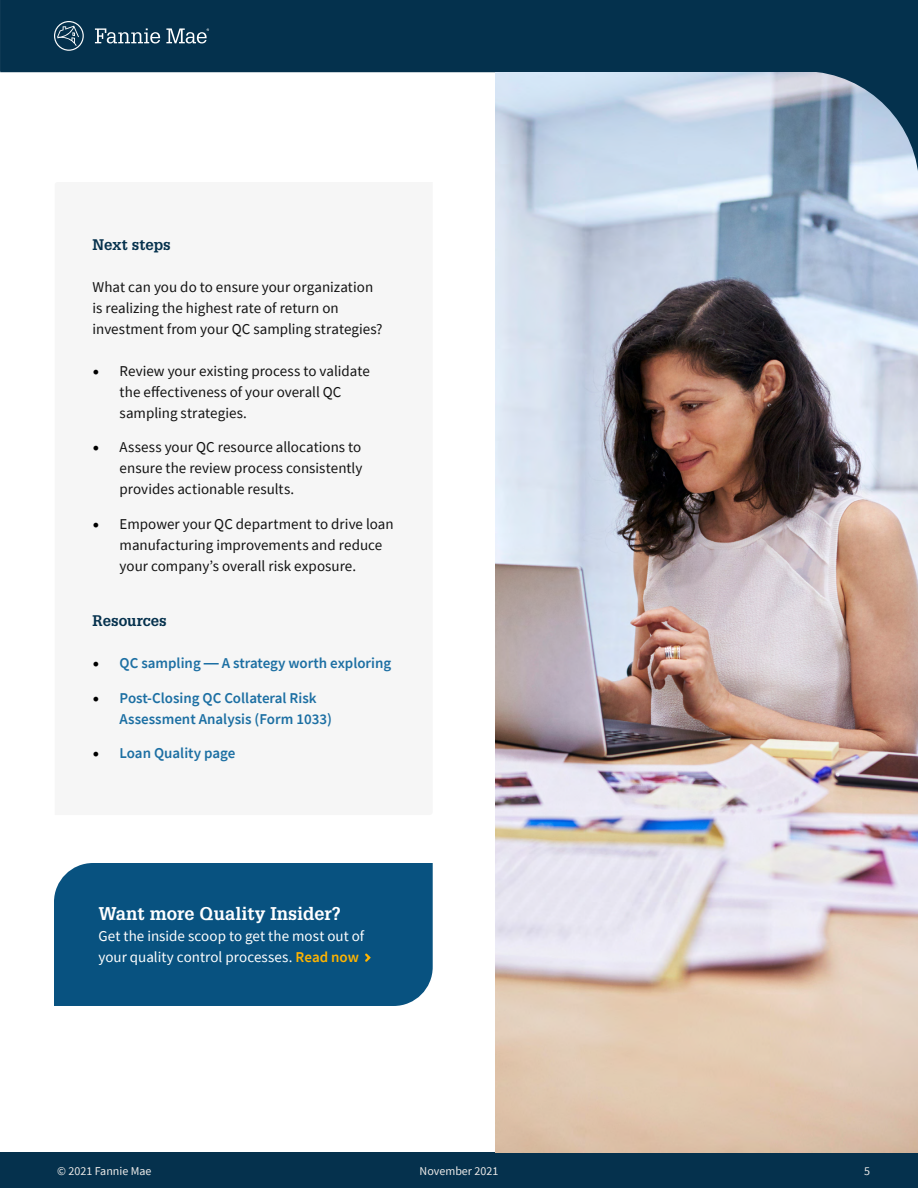
<style>
.page{position:relative;width:918px;height:1188px;background:#fff}
.page>*{position:absolute;margin:0;border:0;box-sizing:border-box;transform-origin:0 0}
.t1{font:700 18px "Glypha LT Pro";color:#fff}
.t2{font:15px/21px "Source Sans Pro";color:#121212}
.t3{font:600 15px/21px "Source Sans Pro";color:#1c6fa3}
.t4{font:15px/21px "Source Sans Pro";letter-spacing:.005em;color:#fff}
.t5{font:700 15px "Glypha LT Pro";letter-spacing:.005em;color:#05314d}
.t6{font:12px "Source Sans Pro";color:#edebe9}
.s1{font-family:"Minion Pro";font-size:18px;color:#000}
.s2{font-family:"Minion Pro";font-weight:400;font-size:18px;color:#000}
.s3{font-family:"Glypha LT Pro";font-weight:700}
.s4{font-weight:600;color:#ffb400}
</style>
<div class="page">
<div style="left:0;top:1152px;width:918px;height:36px;background:#05314d"></div>
<div style="left:54px;top:863px;width:379px;height:143px;background:#085280"></div>
<svg style="left:363px;top:951px;width:9px;height:13px"></svg>
<img style="left:495px;top:187px;width:423px;height:965px">
<svg style="left:0;top:0;width:918px;height:187px"></svg>
<svg style="left:52px;top:21px;width:32px;height:31px"></svg>
<svg style="left:93px;top:28px;width:116px;height:17px;background:#45667b"></svg>
<p class="t5" style="left:93px;top:235px;width:80px">Next steps</p>
<p class="t2" style="left:93px;top:276px;width:292px">What can you do to ensure your organization is realizing the highest rate of return on investment from your QC sampling strategies?</p>
<p class="t2" style="left:120px;top:360px;width:252px;text-indent:-27px"><span class="s1">•</span> Review your existing process to validate the effectiveness of your overall QC sampling strategies.</p>
<p class="t2" style="left:120px;top:437px;width:244px;text-align:justify;text-indent:-27px"><span class="s1">•</span> Assess your QC resource allocations to ensure the review process consistently provides actionable results.</p>
<p class="t2" style="left:120px;top:513px;width:276px;text-indent:-27px"><span class="s1">•</span> Empower your QC department to drive loan manufacturing improvements and reduce your company’s overall risk exposure.</p>
<p class="t5" style="left:93px;top:612px;width:76px">Resources</p>
<p class="t3" style="left:93px;top:653px;width:300px"><span class="s2">•</span> QC sampling <span class="s3">—</span> A strategy worth exploring</p>
<p class="t3" style="left:120px;top:687px;width:214px;text-indent:-27px"><span class="s2">•</span> Post-Closing QC Collateral Risk<br>Assessment Analysis (Form 1033)</p>
<p class="t3" style="left:93px;top:743px;width:144px"><span class="s2">•</span> Loan Quality page</p>
<p class="t1" style="left:98px;top:902px;width:244px">Want more Quality Insider?</p>
<p class="t4" style="left:98px;top:925px;width:267px">Get the inside scoop to get the most out of your quality control processes. <span class="s4">Read now</span></p>
<p class="t6" style="left:57px;top:1163px;width:96px">© 2021 Fannie Mae</p>
<p class="t6" style="left:420px;top:1163px;width:80px">November 2021</p>
<p class="t6" style="left:864px;top:1163px;width:7px">5</p>
</div>
